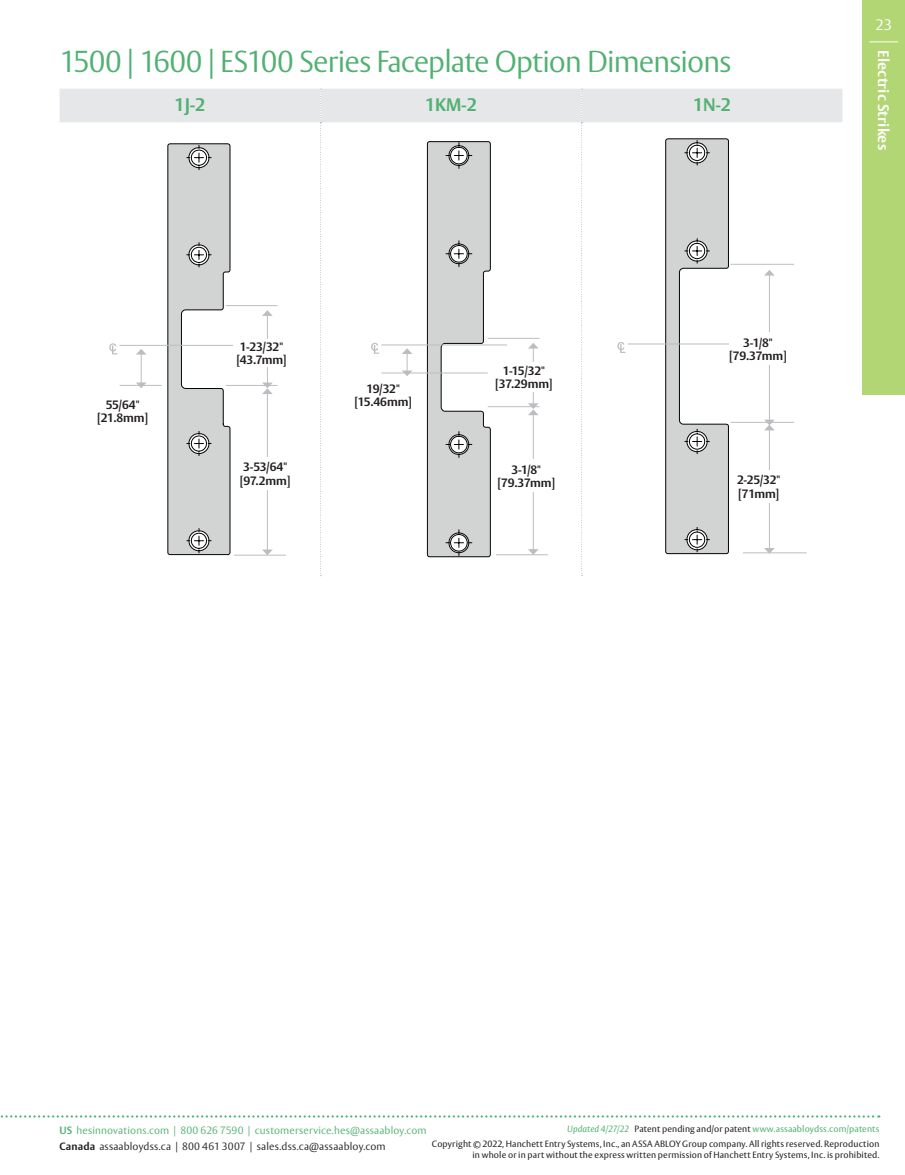
<style>
.page{position:relative;width:905px;height:1175px;background:#fff}
.page>*{position:absolute;margin:0;border:0;box-sizing:border-box;transform-origin:0 0}
.Section_Headline{font:300 30px "ASSA Vesta";letter-spacing:-.03em;color:#51b172}
.t1{font:700 18px "ASSA Vesta";letter-spacing:-.01em;color:#51b172}
.t2{font:700 15px "ASSA Vesta";letter-spacing:.01em;color:#fff}
.t3{font:300 15px "ASSA Vesta";color:#fff}
.Diagram_Dimensions{font:700 12px/13.5px "ASSA Vesta";letter-spacing:-.02em;color:#231f20;text-align:center}
.t4{font:300 10.5px/16.5px "ASSA Vesta";letter-spacing:.015em;color:#51b172}
.t5{font:9px/14.7px "ASSA Vesta";letter-spacing:.015em;color:#231f20;text-align:right}
.s1{font-weight:700}
.s2{font-weight:700;color:#231f20}
.s3{color:#231f20}
.s4{font-style:italic;color:#51b172}
.s5{color:#51b172}
</style>
<div class="page">
<svg style="left:0;top:1115px;width:879px;height:2px"></svg>
<div style="left:862px;top:0;width:42px;height:394px;background:#b3d674"></div>
<svg style="left:869px;top:42px;width:29px;height:1px"></svg>
<svg style="left:60px;top:89px;width:782px;height:487px"></svg>
<hr style="left:627px;top:343px;width:102px;height:1px;background:#bcbdc0">
<hr style="left:730px;top:264px;width:64px;height:1px;background:#bcbdc0">
<hr style="left:730px;top:422px;width:64px;height:1px;background:#bcbdc0">
<hr style="left:743px;top:552px;width:63px;height:1px;background:#bcbdc0">
<div style="left:729px;top:332px;width:57px;height:33px;background:#fff"></div>
<div style="left:730px;top:470px;width:57px;height:32px;background:#fff"></div>
<p class="Section_Headline" style="left:60px;top:43px;width:673px">1500 | 1600 | ES100 Series Faceplate Option Dimensions</p>
<p class="t1" style="left:175px;top:94px;width:32px">1J-2</p>
<p class="t1" style="left:425px;top:94px;width:53px">1KM-2</p>
<p class="t1" style="left:693px;top:94px;width:40px">1N-2</p>
<p class="Diagram_Dimensions" style="left:97px;top:398px;width:53px">55/64" [21.8mm]</p>
<p class="Diagram_Dimensions" style="left:236px;top:340px;width:52px;text-align:left">1-23/32" [43.7mm]</p>
<p class="Diagram_Dimensions" style="left:240px;top:461px;width:52px;text-align:left">3-53/64" [97.2mm]</p>
<p class="Diagram_Dimensions" style="left:354px;top:382px;width:59px">19/32" [15.46mm]</p>
<p class="Diagram_Dimensions" style="left:495px;top:364px;width:59px">1-15/32" [37.29mm]</p>
<p class="Diagram_Dimensions" style="left:497px;top:463px;width:59px">3-1/8" [79.37mm]</p>
<p class="Diagram_Dimensions" style="left:729px;top:336px;width:59px">3-1/8" [79.37mm]</p>
<p class="Diagram_Dimensions" style="left:737px;top:473px;width:45px;text-align:left">2-25/32" [71mm]</p>
<h3 class="t3" style="left:875px;top:16px;width:18px">23</h3>
<h3 class="t2" style="left:892px;top:50px;width:101px;rotate:90deg">Electric Strikes</h3>
<p class="t4" style="left:60px;top:1122px;width:368px"><span class="s1">US</span> hesinnovations.com | 800 626 7590 | customerservice.hes@assaabloy.com<br><span class="s2">Canada</span> <span class="s3">assaabloydss.ca | 800 461 3007 | sales.dss.ca@assaabloy.com</span></p>
<p class="t5" style="left:432px;top:1122px;width:449px"><span class="s4">Updated 4/27/22</span> Patent pending and/or patent <span class="s5">www.assaabloydss.com/patents<br></span>Copyright © 2022, Hanchett Entry Systems, Inc., an ASSA ABLOY Group company. All rights reserved. Reproduction</p>
<p class="t5" style="left:472px;top:1147px;width:408px">in whole or in part without the express written permission of Hanchett Entry Systems, Inc. is prohibited.</p>
</div>
